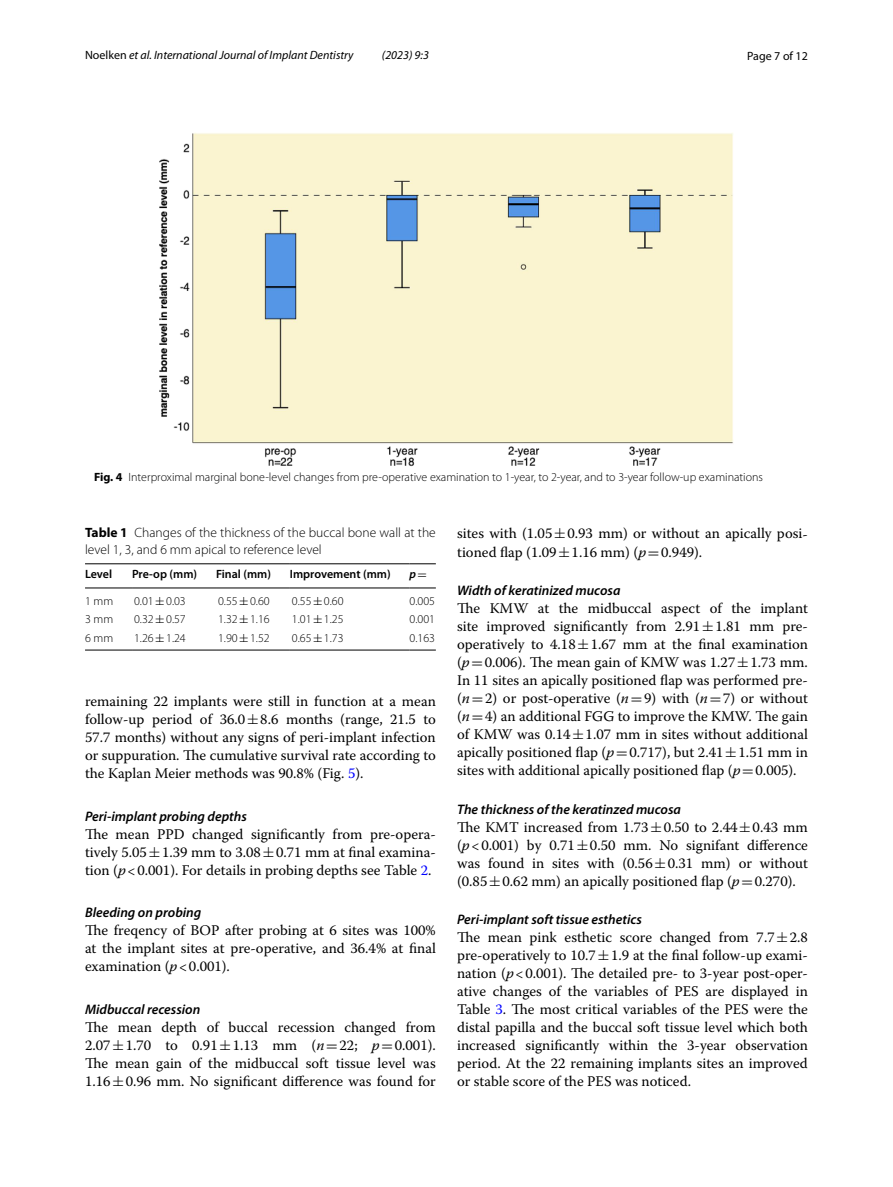
<style>
.page{position:relative;width:893px;height:1187px;background:#fff}
.page>*{position:absolute;margin:0;border:0;box-sizing:border-box;transform-origin:0 0}
.t1{font:14.7px/18px "Warnock Pro";color:#000;text-align:justify}
.t2{font:italic 600 13.8px "Myriad Pro";color:#000}
.t3{font:300 13.5px/16.5px "Myriad Pro";color:#000}
.t4{font:300 12px "Myriad Pro";color:#000}
.t5{font:italic 12px "Myriad Pro";color:#000}
.t6{font:600 12px "Myriad Pro";color:#000}
.t7{font:12px "Myriad Pro";color:#000}
.t8{font:italic 600 12px "Myriad Pro";color:#000}
.s1{font-style:normal}
.s2{font-weight:700}
.s3{font-family:"MTSY";font-weight:400;font-style:normal}
.s4{font-family:"MTSY";font-weight:400}
.s5{font-family:"MTSY"}
.s6{color:#00f}
.s7{font-style:italic}
</style>
<div class="page">
<img style="left:159px;top:133px;width:574px;height:333px">
<hr style="left:85px;top:563px;width:47px;height:1px;background:#000">
<hr style="left:85px;top:587px;width:47px;height:1px;background:#000">
<hr style="left:132px;top:563px;width:84px;height:1px;background:#000">
<hr style="left:132px;top:587px;width:84px;height:1px;background:#000">
<hr style="left:216px;top:563px;width:74px;height:1px;background:#000">
<hr style="left:216px;top:587px;width:74px;height:1px;background:#000">
<hr style="left:290px;top:563px;width:120px;height:1px;background:#000">
<hr style="left:290px;top:587px;width:120px;height:1px;background:#000">
<svg style="left:410px;top:563px;width:26px;height:1px"></svg>
<svg style="left:410px;top:587px;width:26px;height:1px"></svg>
<hr style="left:85px;top:649px;width:47px;height:1px;background:#000">
<hr style="left:132px;top:649px;width:84px;height:1px;background:#000">
<hr style="left:216px;top:649px;width:74px;height:1px;background:#000">
<hr style="left:290px;top:649px;width:120px;height:1px;background:#000">
<svg style="left:410px;top:649px;width:26px;height:1px"></svg>
<p class="t5" style="left:85px;top:48px;width:270px"><span class="s1">Noelken</span> et al. International Journal of Implant Dentistry</p>
<p class="t5" style="left:382px;top:48px;width:48px">(2023) 9:3</p>
<p class="t7" style="left:747px;top:48px;width:62px">Page 7 of 12</p>
<p class="t4" style="left:94px;top:470px;width:670px"><span class="s2">Fig. 4</span> Interproximal marginal bone-level changes from pre-operative examination to 1-year, to 2-year, and to 3-year follow-up examinations</p>
<p class="t3" style="left:85px;top:525px;width:352px"><span class="s2">Table 1</span> Changes of the thickness of the buccal bone wall at the level 1, 3, and 6 mm apical to reference level</p>
<p class="t6" style="left:85px;top:566px;width:29px">Level</p>
<p class="t6" style="left:132px;top:566px;width:67px">Pre-op (mm)</p>
<p class="t6" style="left:216px;top:566px;width:57px">Final (mm)</p>
<p class="t6" style="left:290px;top:566px;width:102px">Improvement (mm)</p>
<p class="t8" style="left:410px;top:566px;width:19px">p<span class="s3">=</span></p>
<p class="t4" style="left:85px;top:594px;width:30px">1mm</p>
<p class="t4" style="left:134px;top:594px;width:53px">0.01<span class="s4">±</span>0.03</p>
<p class="t4" style="left:218px;top:594px;width:53px">0.55<span class="s4">±</span>0.60</p>
<p class="t4" style="left:292px;top:594px;width:53px">0.55<span class="s4">±</span>0.60</p>
<p class="t4" style="left:410px;top:594px;width:27px">0.005</p>
<p class="t4" style="left:85px;top:612px;width:30px">3mm</p>
<p class="t4" style="left:134px;top:612px;width:53px">0.32<span class="s4">±</span>0.57</p>
<p class="t4" style="left:218px;top:612px;width:53px">1.32<span class="s4">±</span>1.16</p>
<p class="t4" style="left:292px;top:612px;width:53px">1.01<span class="s4">±</span>1.25</p>
<p class="t4" style="left:410px;top:612px;width:27px">0.001</p>
<p class="t4" style="left:85px;top:631px;width:30px">6mm</p>
<p class="t4" style="left:134px;top:631px;width:53px">1.26<span class="s4">±</span>1.24</p>
<p class="t4" style="left:218px;top:631px;width:53px">1.90<span class="s4">±</span>1.52</p>
<p class="t4" style="left:292px;top:631px;width:53px">0.65<span class="s4">±</span>1.73</p>
<p class="t4" style="left:410px;top:631px;width:27px">0.163</p>
<p class="t1" style="left:85px;top:691px;width:352px">remaining 22 implants were still in function at a mean follow-up period of 36.0<span class="s5">±</span>8.6 months (range, 21.5 to 57.7 months) without any signs of peri-implant infection or suppuration. The cumulative survival rate according to the Kaplan Meier methods was 90.8% (Fig. <span class="s6">5</span>).</p>
<p class="t2" style="left:85px;top:807px;width:163px">Peri‑implant probing depths</p>
<p class="t1" style="left:85px;top:824px;width:352px">The mean PPD changed significantly from pre-opera&shy;tively 5.05<span class="s5">±</span>1.39 mm to 3.08<span class="s5">±</span>0.71 mm at final examina&shy;tion (<span class="s7">p</span>&lt;0.001). For details in probing depths see Table <span class="s6">2</span>.</p>
<p class="t2" style="left:85px;top:903px;width:118px">Bleeding on probing</p>
<p class="t1" style="left:85px;top:921px;width:352px">The freqency of BOP after probing at 6 sites was 100% at the implant sites at pre-operative, and 36.4% at final examination (<span class="s7">p</span>&lt;0.001).</p>
<p class="t2" style="left:85px;top:1000px;width:117px">Midbuccal recession</p>
<p class="t1" style="left:85px;top:1018px;width:352px">The mean depth of buccal recession changed from 2.07<span class="s5">±</span>1.70 to 0.91<span class="s5">±</span>1.13 mm (<span class="s7">n</span><span class="s5">=</span>22; <span class="s7">p</span><span class="s5">=</span>0.001).<br>The mean gain of the midbuccal soft tissue level was 1.16<span class="s5">±</span>0.96 mm. No significant difference was found for</p>
<p class="t1" style="left:457px;top:524px;width:352px">sites with (1.05<span class="s5">±</span>0.93 mm) or without an apically posi&shy;tioned flap (1.09<span class="s5">±</span>1.16 mm) (<span class="s7">p</span><span class="s5">=</span>0.949).</p>
<p class="t2" style="left:457px;top:581px;width:165px">Width of keratinized mucosa</p>
<p class="t1" style="left:457px;top:599px;width:352px">The KMW at the midbuccal aspect of the implant site improved significantly from 2.91<span class="s5">±</span>1.81 mm pre&shy;operatively to 4.18<span class="s5">±</span>1.67 mm at the final examination (<span class="s7">p</span><span class="s5">=</span>0.006). The mean gain of KMW was 1.27<span class="s5">±</span>1.73 mm.<br>In 11 sites an apically positioned flap was performed pre-(<span class="s7">n</span><span class="s5">=</span>2) or post-operative (<span class="s7">n</span><span class="s5">=</span>9) with (<span class="s7">n</span><span class="s5">=</span>7) or without (<span class="s7">n</span><span class="s5">=</span>4) an additional FGG to improve the KMW. The gain of KMW was 0.14<span class="s5">±</span>1.07 mm in sites without additional apically positioned flap (<span class="s7">p</span><span class="s5">=</span>0.717), but 2.41<span class="s5">±</span>1.51 mm in sites with additional apically positioned flap (<span class="s7">p</span><span class="s5">=</span>0.005).</p>
<p class="t2" style="left:457px;top:800px;width:225px">The thickness of the keratinzed mucosa</p>
<p class="t1" style="left:457px;top:817px;width:352px">The KMT increased from 1.73<span class="s5">±</span>0.50 to 2.44<span class="s5">±</span>0.43 mm (<span class="s7">p</span>&lt;0.001) by 0.71<span class="s5">±</span>0.50 mm. No signifant difference was found in sites with (0.56<span class="s5">±</span>0.31 mm) or without (0.85<span class="s5">±</span>0.62 mm) an apically positioned flap (<span class="s7">p</span><span class="s5">=</span>0.270).</p>
<p class="t2" style="left:457px;top:910px;width:186px">Peri‑implant soft tissue esthetics</p>
<p class="t1" style="left:457px;top:928px;width:352px">The mean pink esthetic score changed from 7.7<span class="s5">±</span>2.8 pre-operatively to 10.7<span class="s5">±</span>1.9 at the final follow-up exami&shy;nation (<span class="s7">p</span>&lt;0.001). The detailed pre- to 3-year post-oper&shy;ative changes of the variables of PES are displayed in Table <span class="s6">3</span>. The most critical variables of the PES were the distal papilla and the buccal soft tissue level which both increased significantly within the 3-year observation period. At the 22 remaining implants sites an improved or stable score of the PES was noticed.</p>
</div>
